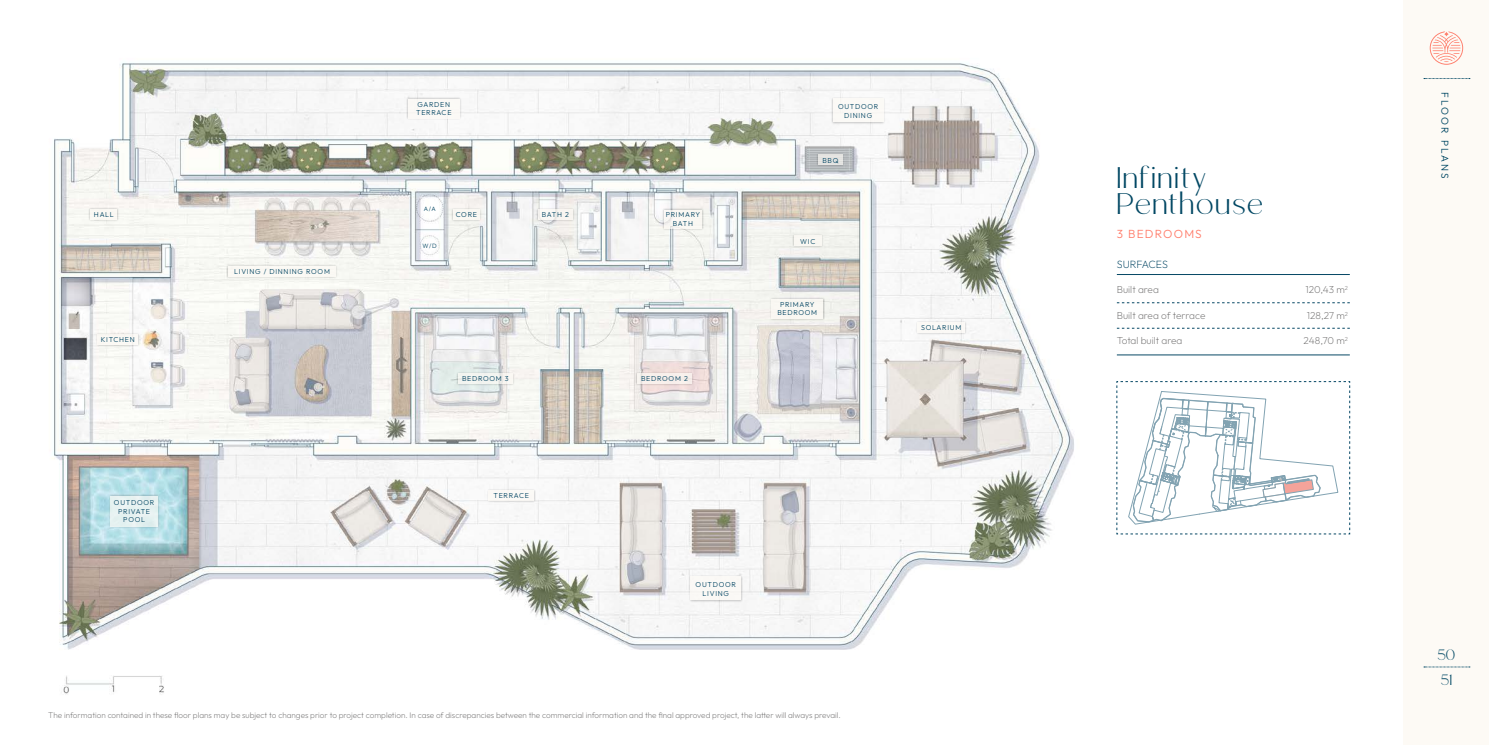
<style>
.page{position:relative;width:1489px;height:745px;background:#fff}
.page>*{position:absolute;margin:0;border:0;box-sizing:border-box;transform-origin:0 0}
.t1{font:200 29.75px/26.8px "BROLIMO";letter-spacing:.05em;color:#004763}
.t2{font:200 15px/25px "BROLIMO";color:#004763}
.t3{font:100 11.75px "Outfit";letter-spacing:.105em;color:#ff7d6b}
.t4{font:100 10.62px "Outfit";letter-spacing:-.015em;color:#074865}
.t5{font:100 10px "Outfit";color:#706f6f}
.t6{font:100 10px "Outfit";letter-spacing:.2em;color:#004763}
.t7{font:100 8.12px "Outfit";color:#706f6f}
.t8{font:100 7.12px/8.5px "Outfit";letter-spacing:.105em;color:#074865;text-align:center}
.t9{font:100 6.25px "Outfit";color:#074865}
</style>
<div class="page">
<img style="left:52px;top:63px;width:1022px;height:631px">
<div style="left:635px;top:371px;width:58px;height:14px;background:#000;opacity:.38"></div>
<div style="left:637px;top:373px;width:54px;height:10px;background:#f8efeb"></div>
<div style="left:456px;top:371px;width:58px;height:14px;background:#000;opacity:.38"></div>
<div style="left:458px;top:373px;width:54px;height:10px;background:#f2f4f0"></div>
<div style="left:406px;top:97px;width:55px;height:23px;background:#000;opacity:.38"></div>
<div style="left:408px;top:99px;width:51px;height:19px;background:#fdfaf5"></div>
<div style="left:662px;top:207px;width:42px;height:24px;background:#000;opacity:.38"></div>
<div style="left:664px;top:209px;width:37px;height:19px;background:#fdfaf5"></div>
<div style="left:536px;top:207px;width:38px;height:15px;background:#000;opacity:.38"></div>
<div style="left:538px;top:209px;width:34px;height:11px;background:#fdfaf5"></div>
<div style="left:88px;top:207px;width:32px;height:14px;background:#000;opacity:.38"></div>
<div style="left:90px;top:209px;width:27px;height:10px;background:#fdfaf5"></div>
<div style="left:486px;top:488px;width:50px;height:14px;background:#000;opacity:.38"></div>
<div style="left:488px;top:490px;width:45px;height:10px;background:#fdfaf5"></div>
<div style="left:688px;top:574px;width:55px;height:28px;background:#000;opacity:.38"></div>
<div style="left:690px;top:576px;width:51px;height:23px;background:#fdfaf5"></div>
<div style="left:109px;top:493px;width:51px;height:35px;background:#000;opacity:.38"></div>
<div style="left:111px;top:495px;width:47px;height:31px;background:#e6f2f1"></div>
<div style="left:451px;top:207px;width:31px;height:15px;background:#000;opacity:.38"></div>
<div style="left:453px;top:209px;width:27px;height:11px;background:#fdfaf5"></div>
<div style="left:96px;top:332px;width:44px;height:15px;background:#000;opacity:.38"></div>
<div style="left:98px;top:334px;width:40px;height:11px;background:#fdfaf5"></div>
<div style="left:226px;top:264px;width:112px;height:14px;background:#000;opacity:.38"></div>
<div style="left:228px;top:266px;width:107px;height:10px;background:#fdfaf5"></div>
<hr style="left:1116px;top:274px;width:233px;height:1px;background:#074865">
<hr style="left:1116px;top:354px;width:233px;height:1px;background:#074865">
<svg style="left:1116px;top:302px;width:233px;height:1px"></svg>
<svg style="left:1116px;top:328px;width:233px;height:1px"></svg>
<svg style="left:1116px;top:381px;width:234px;height:153px"></svg>
<div style="left:915px;top:320px;width:51px;height:15px;background:#000;opacity:.38"></div>
<div style="left:917px;top:322px;width:47px;height:10px;background:#fdfaf5"></div>
<div style="left:769px;top:297px;width:56px;height:23px;background:#000;opacity:.38"></div>
<div style="left:771px;top:299px;width:52px;height:19px;background:#fdfaf5"></div>
<div style="left:791px;top:233px;width:32px;height:15px;background:#000;opacity:.38"></div>
<div style="left:793px;top:235px;width:28px;height:11px;background:#fdfaf5"></div>
<div style="left:816px;top:153px;width:29px;height:14px;background:#000;opacity:.38"></div>
<div style="left:818px;top:155px;width:24px;height:10px;background:#e4e3e1"></div>
<div style="left:831px;top:97px;width:54px;height:27px;background:#000;opacity:.38"></div>
<div style="left:833px;top:99px;width:50px;height:23px;background:#fdfaf5"></div>
<div style="left:1403px;top:0;width:85px;height:744px;background:#fdfaf5"></div>
<svg style="left:1429px;top:31px;width:33px;height:34px"></svg>
<svg style="left:1423px;top:666px;width:46px;height:1px"></svg>
<svg style="left:1423px;top:78px;width:46px;height:1px"></svg>
<p class="t8" style="left:416px;top:100px;width:37px;text-align:left">GARDEN<br>TERRACE</p>
<p class="t9" style="left:424px;top:205px;width:13px">A/A</p>
<p class="t8" style="left:94px;top:210px;width:21px">HALL</p>
<p class="t8" style="left:541px;top:210px;width:29px">BATH 2</p>
<p class="t8" style="left:456px;top:210px;width:23px">CORE</p>
<p class="t8" style="left:101px;top:335px;width:35px">KITCHEN</p>
<p class="t8" style="left:234px;top:267px;width:97px">LIVING / DINNING ROOM</p>
<p class="t9" style="left:422px;top:242px;width:16px">W/D</p>
<p class="t8" style="left:665px;top:210px;width:36px">PRIMARY<br>BATH</p>
<p class="t8" style="left:462px;top:374px;width:48px">BEDROOM 3</p>
<p class="t8" style="left:641px;top:374px;width:48px">BEDROOM 2</p>
<p class="t8" style="left:838px;top:102px;width:42px">OUTDOOR<br>DINING</p>
<p class="t6" style="left:1450px;top:92px;width:88px;rotate:90deg">FLOOR PLANS</p>
<p class="t8" style="left:822px;top:156px;width:18px">BBQ</p>
<h1 class="t1" style="left:1116px;top:165px;width:148px">Infinity<br>Penthouse</h1>
<h3 class="t3" style="left:1116px;top:227px;width:86px">3 BEDROOMS</h3>
<h3 class="t4" style="left:1116px;top:258px;width:53px">SURFACES</h3>
<p class="t5" style="left:1116px;top:284px;width:44px">Built area</p>
<p class="t5" style="left:1305px;top:284px;width:44px">120,43 m<sup>2</sup></p>
<p class="t5" style="left:1116px;top:309px;width:90px">Built area of terrace</p>
<p class="t5" style="left:1306px;top:309px;width:43px">128,27 m<sup>2</sup></p>
<p class="t5" style="left:1116px;top:335px;width:67px">Total built area</p>
<p class="t5" style="left:1303px;top:335px;width:46px">248,70 m<sup>2</sup></p>
<p class="t8" style="left:800px;top:237px;width:17px">WIC</p>
<p class="t8" style="left:777px;top:300px;width:41px">PRIMARY<br>BEDROOM</p>
<p class="t8" style="left:921px;top:323px;width:42px">SOLARIUM</p>
<p class="t8" style="left:114px;top:498px;width:42px">OUTDOOR<br>PRIVATE<br>POOL</p>
<p class="t8" style="left:493px;top:491px;width:37px">TERRACE</p>
<p class="t8" style="left:695px;top:580px;width:42px">OUTDOOR<br>LIVING</p>
<h2 class="t2" style="left:1437px;top:642px;width:19px">50<br>51</h2>
<p class="t7" style="left:48px;top:710px;width:794px">The information contained in these floor plans may be subject to changes prior to project completion. In case of discrepancies between the commercial information and the final approved project, the latter will always prevail.</p>
</div>
